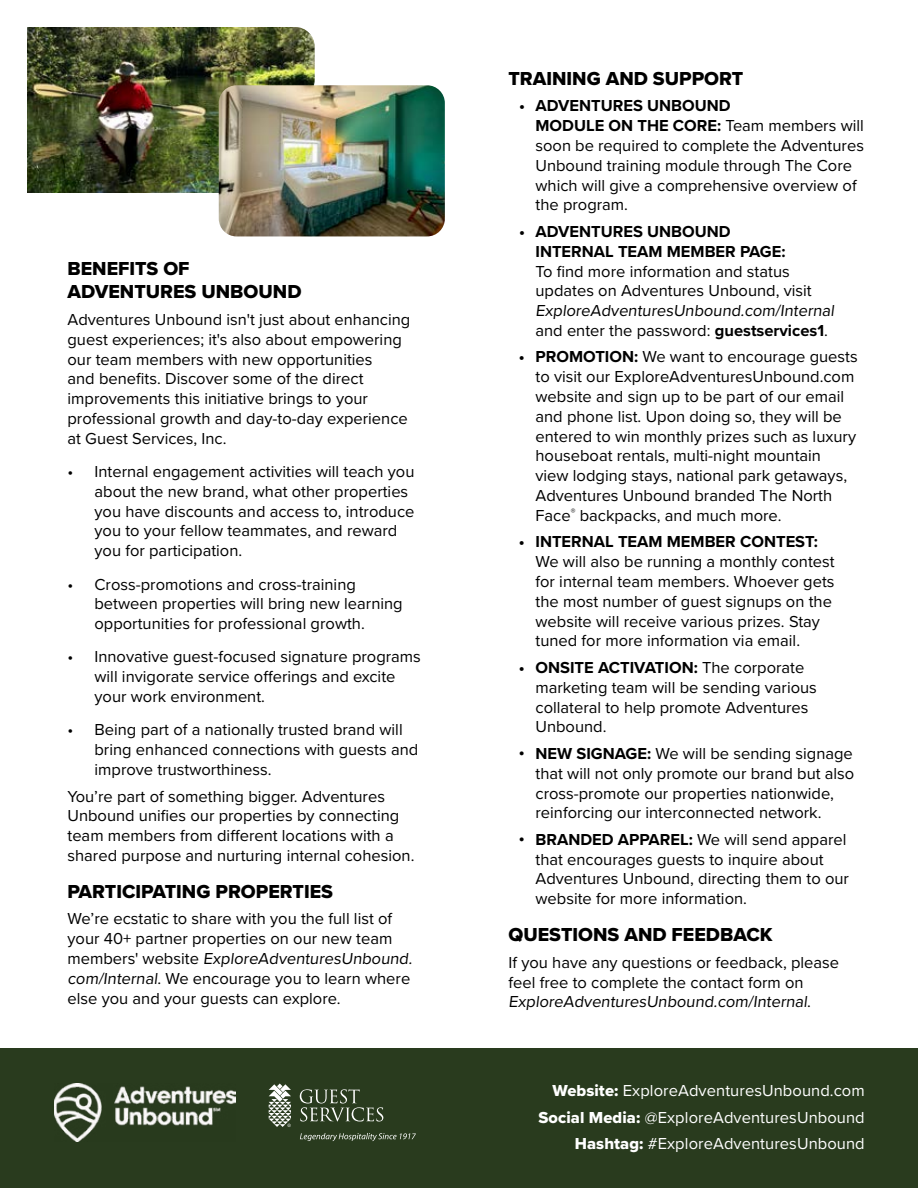
<style>
.page{position:relative;width:918px;height:1188px;background:#fff}
.page>*{position:absolute;margin:0;border:0;box-sizing:border-box;transform-origin:0 0}
.t1{font:19.5px/23.4px "Proxima Nova Extrabld";color:#000}
.t2{font:16.5px/19.8px "Proxima Nova";color:#000}
.t3{font:16.5px/26.5px "Proxima Nova";letter-spacing:.005em;color:#fff;text-align:right}
.t4{font:700 16.5px/19.8px "Proxima Nova";color:#000}
.s1{font-weight:700}
.s2{font-family:"Proxima Nova Extrabld"}
</style>
<div class="page">
<div style="left:0;top:1049px;width:918px;height:139px;background:#293b1e"></div>
<img style="left:54px;top:1083px;width:181px;height:58px">
<svg style="left:300px;top:1133px;width:116px;height:8px"></svg>
<svg style="left:300px;top:1089px;width:83px;height:33px"></svg>
<svg style="left:269px;top:1084px;width:22px;height:43px"></svg>
<img style="left:27px;top:27px;width:192px;height:165px">
<img style="left:188px;top:27px;width:127px;height:73px">
<img style="left:219px;top:85px;width:226px;height:151px">
<p class="t1" style="left:68px;top:257px;width:236px">BENEFITS OF<br>ADVENTURES UNBOUND</p>
<p class="t2" style="left:68px;top:309px;width:344px">Adventures Unbound isn't just about enhancing guest experiences; it's also about empowering our team members with new opportunities<br>and benefits. Discover some of the direct improvements this initiative brings to your professional growth and day-to-day experience at Guest Services, Inc.</p>
<p class="t2" style="left:94px;top:461px;width:322px;text-indent:-27px">• Internal engagement activities will teach you about the new brand, what other properties you have discounts and access to, introduce you to your fellow teammates, and reward you for participation.</p>
<p class="t2" style="left:94px;top:573px;width:310px;text-indent:-27px">• Cross-promotions and cross-training between properties will bring new learning opportunities for professional growth.</p>
<p class="t2" style="left:94px;top:646px;width:328px;text-indent:-27px">• Innovative guest-focused signature programs will invigorate service offerings and excite your work environment.</p>
<p class="t2" style="left:94px;top:719px;width:325px;text-indent:-27px">• Being part of a nationally trusted brand will bring enhanced connections with guests and improve trustworthiness.</p>
<p class="t2" style="left:68px;top:785px;width:349px">You’re part of something bigger. Adventures Unbound unifies our properties by connecting team members from different locations with a shared purpose and nurturing internal cohesion.</p>
<p class="t1" style="left:68px;top:879px;width:267px">PARTICIPATING PROPERTIES</p>
<p class="t2" style="left:67px;top:908px;width:349px">We’re ecstatic to share with you the full list of your 40+ partner properties on our new team<br>m e m b e rs' we bs ite ExploreAdventuresUnbound. com/Internal. We encourage you to learn where else you and your guests can explore.</p>
<p class="t1" style="left:508px;top:66px;width:236px">TRAINING AND SUPPORT</p>
<p class="t2" style="left:536px;top:95px;width:330px;text-indent:-16px"><span class="s1">• ADVENTURES UNBOUND<br>MODULE ON THE CORE:</span> Team members will soon be required to complete the Adventures Unbound training module through The Core which will give a comprehensive overview of the program.</p>
<p class="t4" style="left:536px;top:222px;width:252px;text-indent:-16px">• ADVENTURES UNBOUND<br>INTERNAL TEAM MEMBER PAGE:</p>
<p class="t2" style="left:535px;top:260px;width:303px">To find more information and status updates on Adventures Unbound, visit ExploreAdventuresUnbound.com/Internal and enter the password: <span class="s1">guestservices1</span>.</p>
<p class="t2" style="left:535px;top:346px;width:324px;text-indent:-16px"><span class="s1">• PROMOTION:</span> We want to encourage guests to visit our ExploreAdventuresUnbound.com website and sign up to be part of our email and phone list. Upon doing so, they will be entered to win monthly prizes such as luxury houseboat rentals, multi-night mountain view lodging stays, national park getaways, Adventures Unbound branded The North Face<sup>®</sup> backpacks, and much more.</p>
<p class="t4" style="left:519px;top:533px;width:301px">• INTERNAL TEAM MEMBER CONTEST:</p>
<p class="t2" style="left:535px;top:551px;width:301px">We will also be running a monthly contest for internal team members. Whoever gets the most number of guest signups on the website will receive various prizes. Stay tuned for more information via email.</p>
<p class="t2" style="left:535px;top:657px;width:283px;text-indent:-16px"><span class="s1">• ONSITE ACTIVATION:</span> The corporate marketing team will be sending various collateral to help promote Adventures<br>Unbound.</p>
<p class="t2" style="left:535px;top:743px;width:320px;text-indent:-16px"><span class="s1">• NEW SIGNAGE:</span> We will be sending signage that will not only promote our brand but also cross-promote our properties nationwide, reinforcing our interconnected network.</p>
<p class="t2" style="left:535px;top:829px;width:315px;text-indent:-16px"><span class="s1">• BRANDED APPAREL:</span> We will send apparel that encourages guests to inquire about Adventures Unbound, directing them to our website for more information.</p>
<p class="t1" style="left:508px;top:923px;width:266px">QUESTIONS AND FEEDBACK</p>
<p class="t2" style="left:508px;top:952px;width:332px">If you have any questions or feedback, please feel free to complete the contact form on<br>ExploreAdventuresUnbound.com/Internal.</p>
<p class="t3" style="left:538px;top:1077px;width:328px"><span class="s2">Website:</span> ExploreAdventuresUnbound.com<br><span class="s2">Social Media:</span> @ExploreAdventuresUnbound<br><span class="s2">Hashtag:</span> #ExploreAdventuresUnbound</p>
</div>
